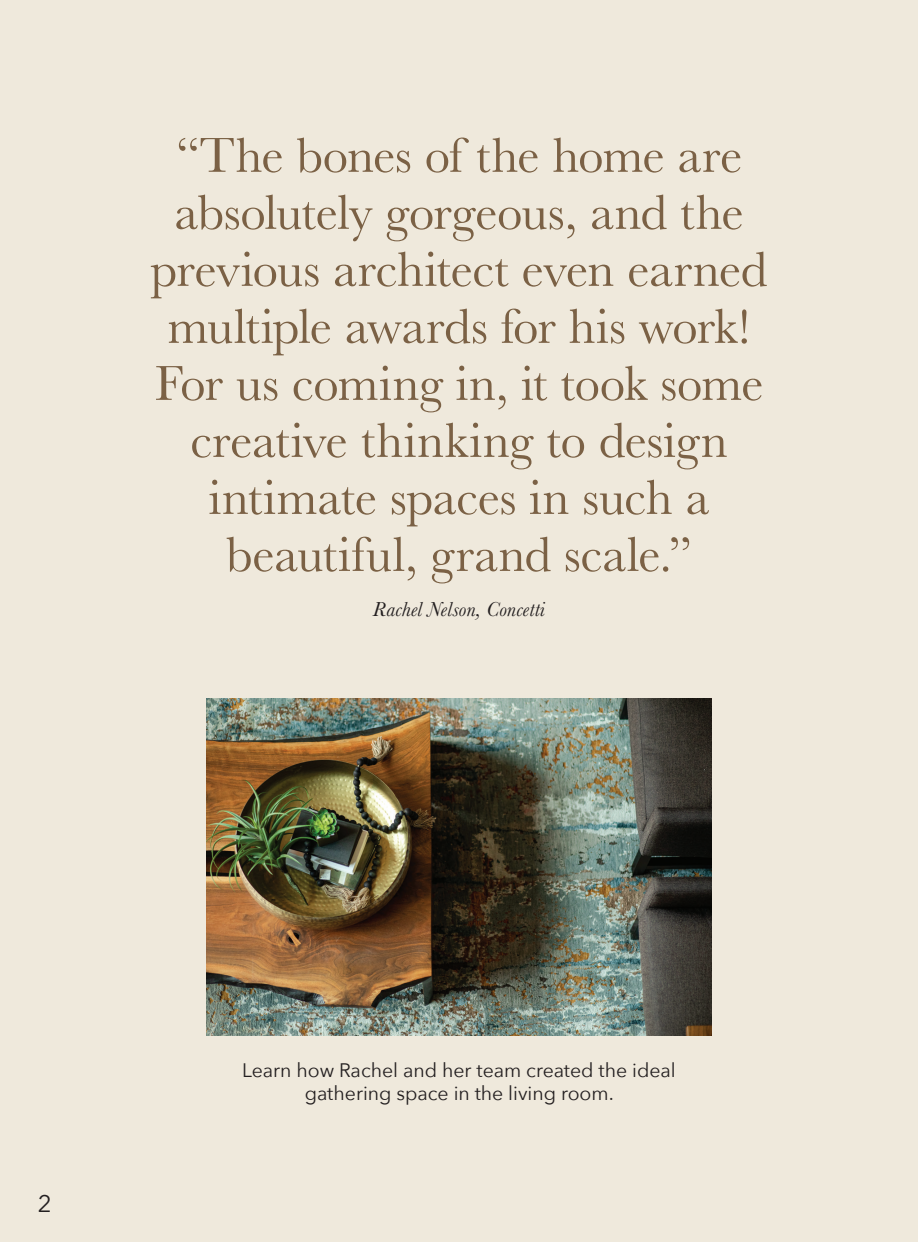
<style>
.page{position:relative;width:918px;height:1242px;background:#efe9dc}
.page>*{position:absolute;margin:0;border:0;box-sizing:border-box;transform-origin:0 0}
.t1{font:51px/57px "Baskerville";letter-spacing:-.01em;color:#7b6145;text-align:center}
.t2{font:24px "Avenir Next";color:#231f20}
.t3{font:italic 21px "Baskerville";letter-spacing:.005em;color:#231f20}
.t4{font:19.5px/23.4px "Avenir Next";color:#231f20;text-align:center}
</style>
<div class="page">
<img style="left:206px;top:698px;width:506px;height:338px">
<p class="t1" style="left:151px;top:128px;width:618px">“The bones of the home are absolutely gorgeous, and the previous architect even earned multiple awards for his work!<br>For us coming in, it took some creative thinking to design intimate spaces in such a beautiful, grand scale.”</p>
<p class="t3" style="left:373px;top:595px;width:174px">Rachel Nelson, Concetti</p>
<p class="t2" style="left:38px;top:1183px;width:15px">2</p>
<p class="t4" style="left:242px;top:1058px;width:435px">Learn how Rachel and her team created the ideal gathering space in the living room.</p>
</div>
